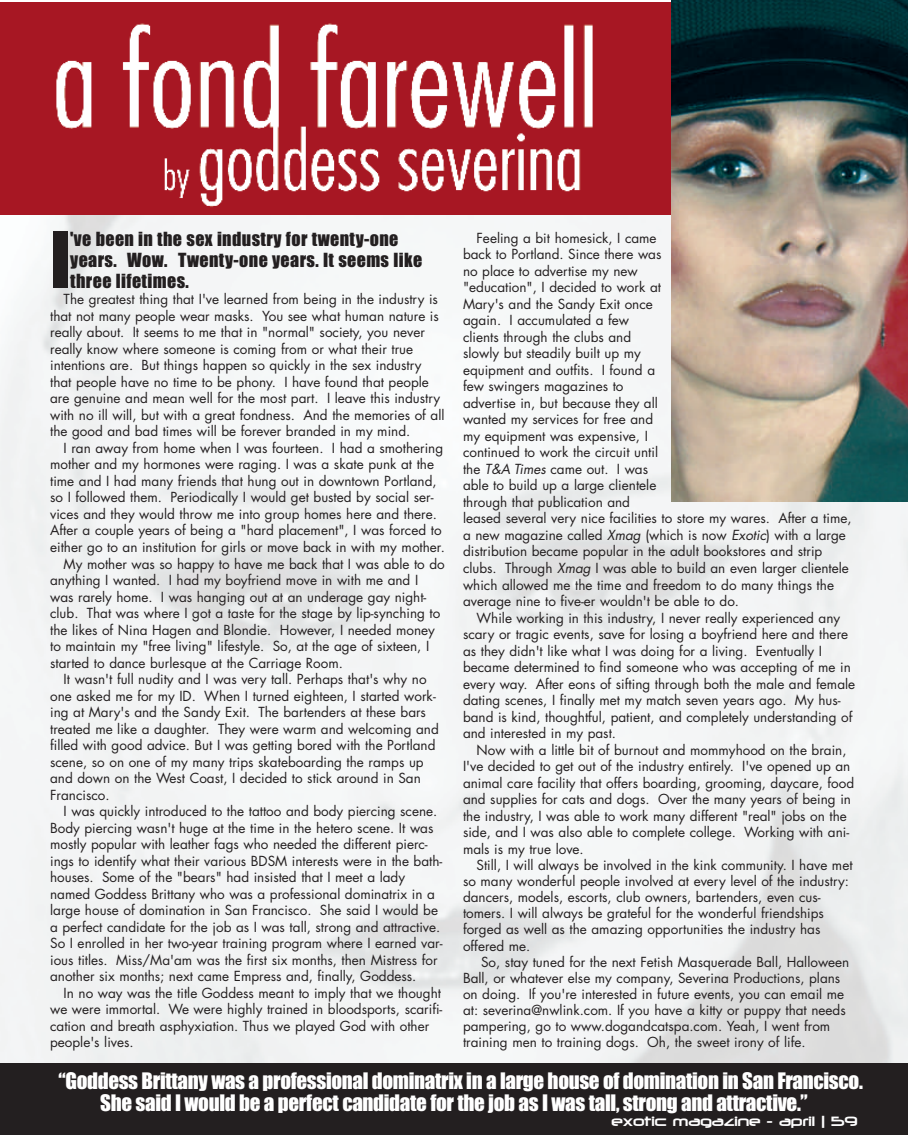
<style>
.page{position:relative;width:908px;height:1135px;background:#fff}
.page>*{position:absolute;margin:0;border:0;box-sizing:border-box;transform-origin:0 0}
.t1{font:71.1px "Impact";color:#231f20}
.t2{font:21px/22.5px "Impact";letter-spacing:-.015em;color:#fff}
.t3{font:18px/21px "Impact";letter-spacing:.02em;color:#231f20}
.t4{font:15px "Neuropolitical";color:#fff;scale:1.05 1}
.t5{font:13.5px/16.5px "Futura";color:#231f20}
.s1{font-style:italic}
</style>
<div class="page">
<img style="left:0;top:214px;width:907px;height:848px">
<div style="left:0;top:1062px;width:907px;height:72px;background:#231f20"></div>
<div style="left:0;top:2px;width:19px;height:212px;background:#a71723"></div>
<img style="left:19px;top:2px;width:652px;height:212px">
<img style="left:671px;top:0;width:236px;height:501px">
<h1 class="t1" style="left:50px;top:237px;width:22px">I</h1>
<h3 class="t3" style="left:70px;top:229px;width:353px">'ve been in the sex industry for twenty-one years. Wow. Twenty-one years. It seems like three lifetimes.</h3>
<p class="t5" style="left:50px;top:292px;width:395px;text-indent:14px">The greatest thing that I've learned from being in the industry is that not many people wear masks. You see what human nature is really about. It seems to me that in "normal" society, you never really know where someone is coming from or what their true intentions are. But things happen so quickly in the sex industry that people have no time to be phony. I have found that people are genuine and mean well for the most part. I leave this industry with no ill will, but with a great fondness. And the memories of all the good and bad times will be forever branded in my mind.</p>
<p class="t5" style="left:64px;top:440px;width:381px">I ran away from home when I was fourteen. I had a smothering</p>
<p class="t5" style="left:50px;top:457px;width:385px">mother and my hormones were raging. I was a skate punk at the</p>
<p class="t5" style="left:50px;top:473px;width:388px">time and I had many friends that hung out in downtown Portland,</p>
<p class="t5" style="left:50px;top:490px;width:385px">so I followed them. Periodically I would get busted by social ser-</p>
<p class="t5" style="left:50px;top:506px;width:388px">vices and they would throw me into group homes here and there.</p>
<p class="t5" style="left:50px;top:523px;width:393px">After a couple years of being a "hard placement", I was forced to</p>
<p class="t5" style="left:50px;top:539px;width:396px">either go to an institution for girls or move back in with my mother.</p>
<p class="t5" style="left:64px;top:556px;width:382px">My mother was so happy to have me back that I was able to do</p>
<p class="t5" style="left:50px;top:572px;width:369px">anything I wanted. I had my boyfriend move in with me and I</p>
<p class="t5" style="left:50px;top:589px;width:377px">was rarely home. I was hanging out at an underage gay night-</p>
<p class="t5" style="left:50px;top:605px;width:391px">club. That was where I got a taste for the stage by lip-synching to</p>
<p class="t5" style="left:50px;top:622px;width:386px">the likes of Nina Hagen and Blondie. However, I needed money</p>
<p class="t5" style="left:50px;top:638px;width:380px">to maintain my "free living" lifestyle. So, at the age of sixteen, I</p>
<p class="t5" style="left:50px;top:655px;width:294px">started to dance burlesque at the Carriage Room.</p>
<p class="t5" style="left:64px;top:671px;width:364px">It wasn't full nudity and I was very tall. Perhaps that's why no</p>
<p class="t5" style="left:50px;top:688px;width:387px">one asked me for my ID. When I turned eighteen, I started work-</p>
<p class="t5" style="left:50px;top:704px;width:377px">ing at Mary's and the Sandy Exit. The bartenders at these bars</p>
<p class="t5" style="left:50px;top:721px;width:390px">treated me like a daughter. They were warm and welcoming and</p>
<p class="t5" style="left:50px;top:737px;width:386px">filled with good advice. But I was getting bored with the Portland</p>
<p class="t5" style="left:50px;top:754px;width:375px">scene, so on one of my many trips skateboarding the ramps up</p>
<p class="t5" style="left:50px;top:770px;width:372px">and down on the West Coast, I decided to stick around in San</p>
<p class="t5" style="left:50px;top:787px;width:61px">Francisco.</p>
<p class="t5" style="left:64px;top:803px;width:375px">I was quickly introduced to the tattoo and body piercing scene.</p>
<p class="t5" style="left:50px;top:820px;width:385px">Body piercing wasn't huge at the time in the hetero scene. It was</p>
<p class="t5" style="left:50px;top:836px;width:379px">mostly popular with leather fags who needed the different pierc-</p>
<p class="t5" style="left:50px;top:853px;width:393px">ings to identify what their various BDSM interests were in the bath-</p>
<p class="t5" style="left:50px;top:869px;width:356px">houses. Some of the "bears" had insisted that I meet a lady</p>
<p class="t5" style="left:50px;top:886px;width:386px">named Goddess Brittany who was a professional dominatrix in a</p>
<p class="t5" style="left:50px;top:902px;width:389px">large house of domination in San Francisco. She said I would be</p>
<p class="t5" style="left:50px;top:919px;width:391px">a perfect candidate for the job as I was tall, strong and attractive.</p>
<p class="t5" style="left:50px;top:935px;width:393px">So I enrolled in her two-year training program where I earned var-</p>
<p class="t5" style="left:50px;top:952px;width:389px">ious titles. Miss/Ma'am was the first six months, then Mistress for</p>
<p class="t5" style="left:50px;top:968px;width:368px">another six months; next came Empress and, finally, Goddess.</p>
<p class="t5" style="left:64px;top:985px;width:379px">In no way was the title Goddess meant to imply that we thought</p>
<p class="t5" style="left:50px;top:1001px;width:393px">we were immortal. We were highly trained in bloodsports, scarifi-</p>
<p class="t5" style="left:50px;top:1018px;width:380px">cation and breath asphyxiation. Thus we played God with other</p>
<p class="t5" style="left:50px;top:1034px;width:85px">people's lives.</p>
<p class="t5" style="left:463px;top:230px;width:390px;text-indent:14px">Feeling a bit homesick, I came<br>back to Portland. Since there was<br>no place to advertise my new<br>"education", I decided to work at<br>Mary's and the Sandy Exit once<br>again. I accumulated a few<br>clients through the clubs and<br>slowly but steadily built up my<br>equipment and outfits. I found a<br>few swingers magazines to<br>advertise in, but because they all<br>wanted my services for free and<br>my equipment was expensive, I<br>continued to work the circuit until<br>the <span class="s1">T&amp;ATimes</span> came out. I was<br>able to build up a large clientele<br>through that publication and<br>leased several very nice facilities to store my wares. After a time, a new magazine called <span class="s1">Xmag</span> (which is now <span class="s1">Exotic</span>) with a large distribution became popular in the adult bookstores and strip clubs. Through <span class="s1">Xmag</span> I was able to build an even larger clientele which allowed me the time and freedom to do many things the average nine to five-er wouldn't be able to do.</p>
<p class="t5" style="left:463px;top:610px;width:393px;text-indent:14px">While working in this industry, I never really experienced any scary or tragic events, save for losing a boyfriend here and there as they didn't like what I was doing for a living. Eventually I became determined to find someone who was accepting of me in every way. After eons of sifting through both the male and female dating scenes, I finally met my match seven years ago. My hus&shy;band is kind, thoughtful, patient, and completely understanding of and interested in my past.</p>
<p class="t5" style="left:463px;top:742px;width:392px;text-indent:14px">Now with a little bit of burnout and mommyhood on the brain, I've decided to get out of the industry entirely. I've opened up an animal care facility that offers boarding, grooming, daycare, food and supplies for cats and dogs. Over the many years of being in the industry, I was able to work many different "real" jobs on the side, and I was also able to complete college. Working with ani&shy;mals is my true love.</p>
<p class="t5" style="left:463px;top:857px;width:391px;line-height:16px;text-indent:14px">Still, I will always be involved in the kink community. I have met so many wonderful people involved at every level of the industry: dancers, models, escorts, club owners, bartenders, even cus&shy;tomers. I will always be grateful for the wonderful friendships forged as well as the amazing opportunities the industry has offered me.</p>
<p class="t5" style="left:463px;top:954px;width:388px;line-height:16px;text-indent:18px">So, stay tuned for the next Fetish Masquerade Ball, Halloween Ball, or whatever else my company, Severina Productions, plans on doing. If you're interested in future events, you can email me at: severina@nwlink.com. If you have a kitty or puppy that needs pampering, go to www.dogandcatspa.com. Yeah, I went from training men to training dogs. Oh, the sweet irony of life.</p>
<h2 class="t2" style="left:100px;top:1070px;width:764px;text-indent:-42px">“Goddess Brittany was a professional dominatrix in a large house of domination in San Francisco.<br>She said I would be a perfect candidate for the job as I was tall, strong and attractive.”</h2>
<p class="t4" style="left:611px;top:1115px;width:236px">exotic magazine - april | 59</p>
</div>
